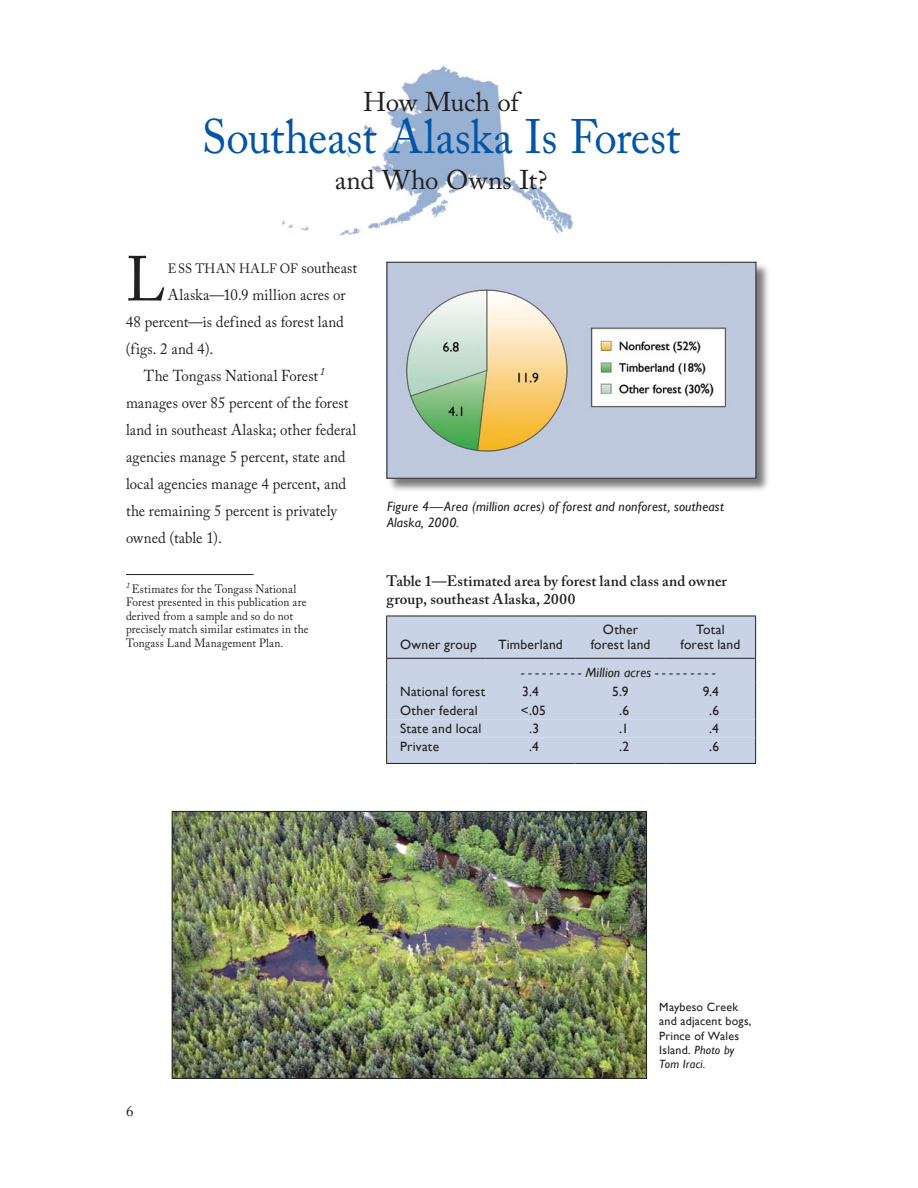
<style>
.page{position:relative;width:918px;height:1188px;background:#fff}
.page>*{position:absolute;margin:0;border:0;box-sizing:border-box;transform-origin:0 0}
.t1{font:62.85px "Adobe Caslon Pro";color:#231f20;scale:.94 1}
.t2{font:48px "Adobe Caslon Pro";letter-spacing:-.01em;color:#0055a4;scale:.94 1}
.t3{font:27px "Adobe Caslon Pro";letter-spacing:-.01em;color:#231f20}
.t4{font:15.75px/27px "Adobe Caslon Pro";letter-spacing:.005em;color:#231f20;text-align:justify;scale:.94 1}
.t5{font:600 15px/18px "Adobe Caslon Pro";letter-spacing:.005em;color:#231f20}
.t6{font:15px "Adobe Caslon Pro";color:#231f20}
.t7{font:13.5px/15px "Gill Sans";letter-spacing:.015em;color:#231f20;text-align:center}
.t8{font:italic 13.5px/16.2px "Gill Sans";letter-spacing:.015em;color:#231f20}
.t9{font:13.5px "Adobe Caslon Pro";letter-spacing:.035em;color:#231f20;scale:.94 1}
.t10{font:12px/13.5px "Adobe Caslon Pro";letter-spacing:.015em;color:#231f20;scale:.94 1}
.t11{font:12px/14.4px "Gill Sans";letter-spacing:.02em;color:#231f20}
.s1{font-size:15.75px}
.s2{font-style:italic}
</style>
<div class="page">
<img style="left:282px;top:65px;width:292px;height:171px">
<hr style="left:486px;top:763px;width:90px;height:1px;background:#231f20">
<hr style="left:576px;top:763px;width:90px;height:1px;background:#231f20">
<hr style="left:386px;top:763px;width:100px;height:1px;background:#231f20">
<hr style="left:666px;top:763px;width:90px;height:1px;background:#231f20">
<div style="left:386px;top:617px;width:370px;height:146px;background:#c8d4e5"></div>
<hr style="left:386px;top:616px;width:100px;height:1px;background:#231f20">
<hr style="left:386px;top:616px;width:1px;height:42px;background:#231f20">
<hr style="left:486px;top:616px;width:90px;height:1px;background:#231f20">
<hr style="left:576px;top:616px;width:90px;height:1px;background:#231f20">
<hr style="left:666px;top:616px;width:90px;height:1px;background:#231f20">
<hr style="left:755px;top:616px;width:1px;height:42px;background:#231f20">
<hr style="left:386px;top:658px;width:100px;height:1px;background:#231f20">
<hr style="left:486px;top:658px;width:90px;height:1px;background:#231f20">
<hr style="left:576px;top:658px;width:90px;height:1px;background:#231f20">
<hr style="left:666px;top:658px;width:90px;height:1px;background:#231f20">
<div style="left:386px;top:262px;width:386px;height:232px;background:#231f20;opacity:.6"></div>
<img style="left:389px;top:264px;width:365px;height:213px">
<div style="left:387px;top:262px;width:369px;height:217px;border:1px solid #231f20"></div>
<hr style="left:126px;top:574px;width:128px;height:1px;background:#231f20">
<img style="left:174px;top:813px;width:471px;height:264px">
<div style="left:172px;top:811px;width:475px;height:268px;border:1px solid #231f20"></div>
<h3 class="t3" style="left:363px;top:86px;width:157px">How Much of</h3>
<h2 class="t2" style="left:202px;top:109px;width:510px">Southeast Alaska Is Forest</h2>
<h3 class="t3" style="left:335px;top:164px;width:214px">and Who Owns It?</h3>
<h1 class="t1" style="left:126px;top:242px;width:43px">L</h1>
<p class="t9" style="left:168px;top:261px;width:203px">ESS THAN HALF OF <span class="s1">southeast</span></p>
<p class="t4" style="left:126px;top:281px;width:235px;text-indent:42px">Alaska—10.9 million acres or 48 percent—is defined as forest land (figs. 2 and 4).</p>
<p class="t4" style="left:126px;top:362px;width:246px;text-align:left;text-indent:18px">The Tongass National Forest <sup>1 </sup>manages over 85 percent of the forest land in southeast Alaska; other federal agencies manage 5 percent, state and local agencies manage 4 percent, and the remaining 5 percent is privately owned (table 1).</p>
<p class="t10" style="left:126px;top:582px;width:196px"><sup>1</sup> Estimates for the Tongass National Forest presented in this publication are derived from a sample and so do not precisely match similar estimates in the Tongass Land Management Plan.</p>
<p class="t8" style="left:387px;top:499px;width:338px">Figure 4—Area (million acres) of forest and nonforest, southeast<br>Alaska, 2000.</p>
<p class="t5" style="left:387px;top:572px;width:342px">Table 1—Estimated area by forest land class and owner group, southeast Alaska, 2000</p>
<p class="t7" style="left:400px;top:638px;width:78px">Owner group</p>
<p class="t7" style="left:498px;top:638px;width:66px">Timberland</p>
<p class="t7" style="left:591px;top:623px;width:61px">Other forest land</p>
<p class="t7" style="left:681px;top:623px;width:61px">Total forest land</p>
<p class="t8" style="left:521px;top:664px;width:196px">- - - - - - - - - Million acres - - - - - - - - -</p>
<p class="t7" style="left:400px;top:685px;width:87px">National forest</p>
<p class="t7" style="left:522px;top:685px;width:18px">3.4</p>
<p class="t7" style="left:612px;top:685px;width:18px">5.9</p>
<p class="t7" style="left:703px;top:685px;width:17px">9.4</p>
<p class="t7" style="left:400px;top:703px;width:79px">Other federal</p>
<p class="t7" style="left:521px;top:703px;width:27px">&lt;.05</p>
<p class="t7" style="left:619px;top:703px;width:11px">.6</p>
<p class="t7" style="left:709px;top:703px;width:11px">.6</p>
<p class="t7" style="left:400px;top:721px;width:83px">State and local</p>
<p class="t7" style="left:529px;top:721px;width:12px">.3</p>
<p class="t7" style="left:619px;top:721px;width:11px">.1</p>
<p class="t7" style="left:709px;top:721px;width:11px">.4</p>
<p class="t7" style="left:400px;top:740px;width:41px">Private</p>
<p class="t7" style="left:529px;top:740px;width:11px">.4</p>
<p class="t7" style="left:619px;top:740px;width:12px">.2</p>
<p class="t7" style="left:709px;top:740px;width:11px">.6</p>
<p class="t6" style="left:126px;top:1102px;width:9px">6</p>
<p class="t11" style="left:659px;top:1000px;width:94px">Maybeso Creek and adjacent bogs,<br>Prince of Wales<br>Island. <span class="s2">Photo by<br>Tom Iraci.</span></p>
</div>
